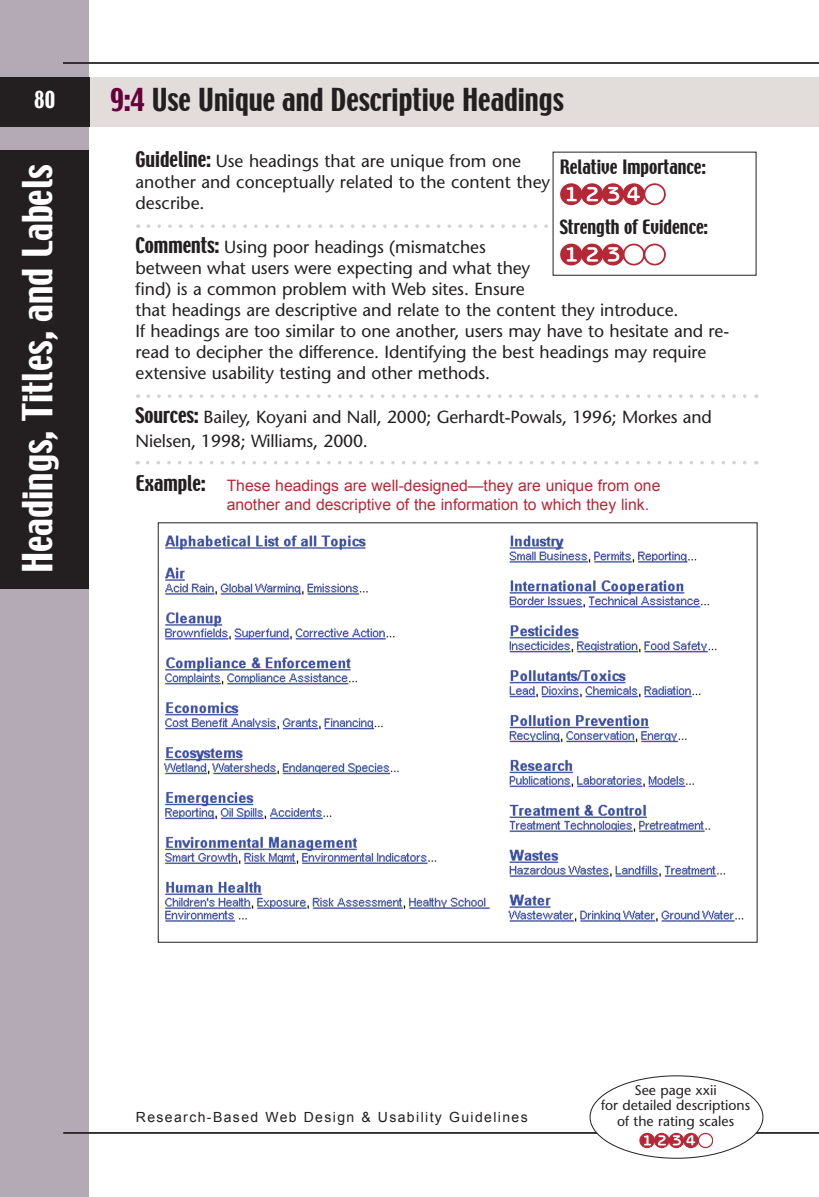
<style>
.page{position:relative;width:819px;height:1197px;background:#fff}
.page>*{position:absolute;margin:0;border:0;box-sizing:border-box;transform-origin:0 0}
.t1{font:36.75px "Techno";color:#fff}
.t2{font:28px "Techno";color:#231f20}
.t3{font:21px "Techno";color:#fff}
.t4{font:19.25px "Techno";color:#231f20}
.t5{font:17.5px/21px "Stone Sans";letter-spacing:-.005em;color:#231f20}
.t6{font:17.5px "Techno";color:#231f20}
.t7{font:15.75px/18.9px "Arial";color:#b72837}
.t8{font:14px/15.8px "Stone Sans";color:#231f20;text-align:center}
.t9{font:14px "Arial";letter-spacing:.1em;color:#231f20}
.s1{color:#66003a}
.s2{font-family:"Techno";font-size:19.25px}
</style>
<div class="page">
<div style="left:86px;top:77px;width:733px;height:50px;background:#e2ddda"></div>
<svg style="left:148px;top:224px;width:405px;height:4px"></svg>
<svg style="left:148px;top:461px;width:609px;height:3px"></svg>
<svg style="left:148px;top:394px;width:609px;height:4px"></svg>
<div style="left:553px;top:152px;width:204px;height:124px;border:1px solid #231f20"></div>
<div style="left:561px;top:184px;width:20px;height:20px;background:#b72837;border-radius:50%"></div>
<div style="left:560px;top:183px;width:22px;height:22px;border:2px solid #b72837;border-radius:50%"></div>
<svg style="left:582px;top:184px;width:20px;height:20px"></svg>
<div style="left:581px;top:183px;width:22px;height:22px;border:2px solid #b72837;border-radius:50%"></div>
<div style="left:603px;top:184px;width:20px;height:20px;background:#b72837;border-radius:50%"></div>
<div style="left:602px;top:183px;width:22px;height:22px;border:2px solid #b72837;border-radius:50%"></div>
<svg style="left:587px;top:187px;width:11px;height:14px"></svg>
<svg style="left:567px;top:187px;width:10px;height:14px"></svg>
<svg style="left:608px;top:183px;width:57px;height:22px"></svg>
<div style="left:561px;top:244px;width:21px;height:21px;background:#b72837;border-radius:50%"></div>
<div style="left:560px;top:244px;width:22px;height:21px;border:2px solid #b72837;border-radius:50%"></div>
<div style="left:582px;top:244px;width:20px;height:21px;background:#b72837;border-radius:50%"></div>
<div style="left:581px;top:244px;width:22px;height:21px;border:2px solid #b72837;border-radius:50%"></div>
<svg style="left:567px;top:247px;width:10px;height:15px"></svg>
<svg style="left:587px;top:244px;width:78px;height:21px"></svg>
<img style="left:164px;top:535px;width:580px;height:387px">
<div style="left:0;top:0;width:89px;height:1197px;background:#b3aab5"></div>
<div style="left:0;top:77px;width:89px;height:50px;background:#231f20"></div>
<hr style="left:63px;top:62px;width:756px;height:2px;background:#231f20">
<div style="left:0;top:150px;width:89px;height:438px;background:#231f20"></div>
<hr style="left:63px;top:1132px;width:756px;height:2px;background:#231f20">
<div style="left:590px;top:1076px;width:173px;height:82px;background:#fff;border-radius:50%"></div>
<div style="left:640px;top:1133px;width:14px;height:15px;background:#b72837;border-radius:50%"></div>
<div style="left:639px;top:1133px;width:16px;height:15px;border:1px solid #b72837;border-radius:50%"></div>
<svg style="left:655px;top:1133px;width:14px;height:15px"></svg>
<div style="left:654px;top:1133px;width:16px;height:15px;border:1px solid #b72837;border-radius:50%"></div>
<div style="left:669px;top:1133px;width:15px;height:15px;background:#b72837;border-radius:50%"></div>
<div style="left:669px;top:1133px;width:15px;height:15px;border:1px solid #b72837;border-radius:50%"></div>
<svg style="left:658px;top:1135px;width:8px;height:10px"></svg>
<svg style="left:644px;top:1135px;width:7px;height:10px"></svg>
<svg style="left:673px;top:1133px;width:40px;height:15px"></svg>
<p class="t3" style="left:34px;top:85px;width:22px">80</p>
<p class="t1" style="left:13px;top:573px;width:410px;rotate:-90deg">Headings, Titles, and Labels</p>
<p class="t2" style="left:110px;top:80px;width:455px"><span class="s1">9:4</span> Use Unique and Descriptive Headings</p>
<p class="t5" style="left:136px;top:151px;width:416px"><span class="s2">Guideline:</span> Use headings that are unique from one another and conceptually related to the content they describe.</p>
<p class="t5" style="left:136px;top:237px;width:545px"><span class="s2">Comments:</span> Using poor headings (mismatches<br>between what users were expecting and what they<br>find) is a common problem with Web sites. Ensure<br>that headings are descriptive and relate to the content they introduce.</p>
<p class="t5" style="left:136px;top:321px;width:595px">If headings are too similar to one another, users may have to hesitate and re&shy;read to decipher the difference. Identifying the best headings may require extensive usability testing and other methods.</p>
<p class="t5" style="left:136px;top:406px;width:578px;line-height:23.1px"><span class="s2">Sources:</span> Bailey, Koyani and Nall, 2000; Gerhardt-Powals, 1996; Morkes and<br>Nielsen, 1998; Williams, 2000.</p>
<p class="t4" style="left:136px;top:470px;width:71px">Example:</p>
<p class="t6" style="left:560px;top:155px;width:148px">Relative Importance:</p>
<p class="t6" style="left:560px;top:215px;width:150px">Strength of Evidence:</p>
<p class="t7" style="left:227px;top:476px;width:435px">These headings are well-designed—they are unique from one another and descriptive of the information to which they link.</p>
<p class="t9" style="left:136px;top:1110px;width:393px">Research-Based Web Design &amp; Usability Guidelines</p>
<p class="t8" style="left:601px;top:1082px;width:151px">See page xxii<br>for detailed descriptions of the rating scales</p>
</div>
